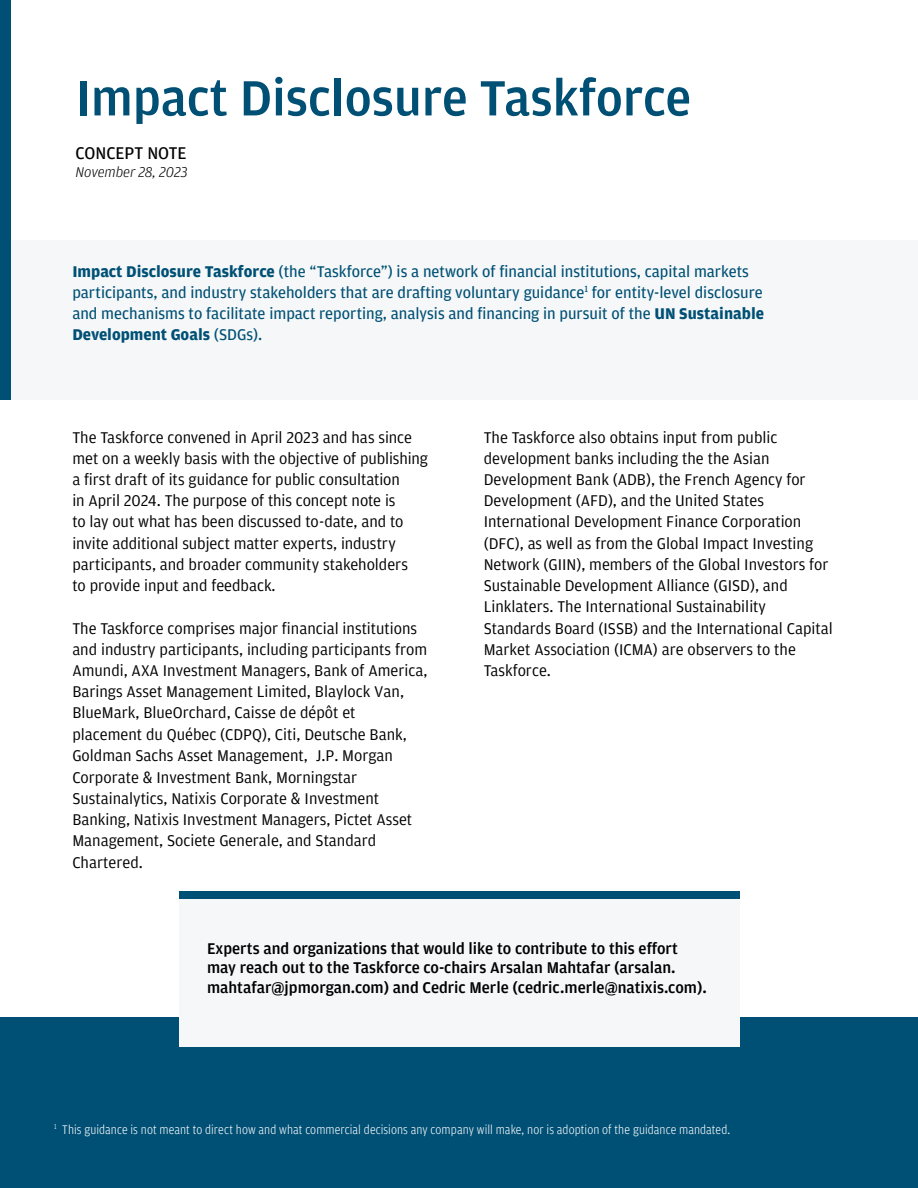
<style>
.page{position:relative;width:918px;height:1188px;background:#fff}
.page>*{position:absolute;margin:0;border:0;box-sizing:border-box;transform-origin:0 0}
.t1{font:500 52.5px "Amplitude";color:#005075}
.t2{font:18px "Amplitude";color:#000}
.t3{font:16.5px/21.1px "Amplitude";color:#000}
.t4{font:16.5px/21px "Amplitude";color:#005075}
.t5{font:500 16.5px/19.5px "Amplitude";color:#000}
.t6{font:italic 300 15px "Amplitude";color:#000}
.t7{font:300 13.2px "Amplitude";letter-spacing:.005em;color:#fff;scale:.91 1}
.s1{font-weight:700}
</style>
<div class="page">
<div style="left:0;top:240px;width:918px;height:160px;background:#f5f7f8"></div>
<div style="left:0;top:1017px;width:918px;height:171px;background:#005075"></div>
<div style="left:179px;top:894px;width:561px;height:153px;background:#f5f7f8"></div>
<div style="left:179px;top:891px;width:561px;height:8px;background:#005075"></div>
<div style="left:0;top:0;width:10px;height:400px;background:#005075"></div>
<p class="t1" style="left:76px;top:65px;width:617px">Impact Disclosure Taskforce</p>
<p class="t2" style="left:76px;top:141px;width:113px">CONCEPT NOTE</p>
<p class="t6" style="left:76px;top:164px;width:114px">November 28, 2023</p>
<p class="t4" style="left:72px;top:260px;width:693px"><span class="s1">Impact Disclosure Taskforce</span> (the “Taskforce”) is a network of financial institutions, capital markets participants, and industry stakeholders that are drafting voluntary guidance<sup>1</sup> for entity-level disclosure and mechanisms to facilitate impact reporting, analysis and financing in pursuit of the <span class="s1">UN Sustainable Development Goals</span> (SDGs).</p>
<p class="t3" style="left:72px;top:427px;width:357px">The Taskforce convened in April 2023 and has since met on a weekly basis with the objective of publishing a first draft of its guidance for public consultation<br>in April 2024. The purpose of this concept note is<br>to lay out what has been discussed to-date, and to invite additional subject matter experts, industry participants, and broader community stakeholders<br>to provide input and feedback.</p>
<p class="t3" style="left:72px;top:618px;width:357px">The Taskforce comprises major financial institutions and industry participants, including participants from Amundi, AXA Investment Managers, Bank of America, Barings Asset Management Limited, Blaylock Van, BlueMark, BlueOrchard, Caisse de dépôt et placement du Québec (CDPQ), Citi, Deutsche Bank, Goldman Sachs Asset Management, J.P. Morgan Corporate &amp; Investment Bank, Morningstar Sustainalytics, Natixis Corporate &amp; Investment Banking, Natixis Investment Managers, Pictet Asset Management, Societe Generale, and Standard Chartered.</p>
<p class="t3" style="left:484px;top:427px;width:351px">The Taskforce also obtains input from public development banks including the the Asian Development Bank (ADB), the French Agency for Development (AFD), and the United States International Development Finance Corporation (DFC), as well as from the Global Impact Investing Network (GIIN), members of the Global Investors for Sustainable Development Alliance (GISD), and Linklaters. The International Sustainability Standards Board (ISSB) and the International Capital Market Association (ICMA) are observers to the Taskforce.</p>
<p class="t5" style="left:207px;top:938px;width:501px">Experts and organizations that would like to contribute to this effort may reach out to the Taskforce co-chairs Arsalan Mahtafar (arsalan. mahtafar@jpmorgan.com) and Cedric Merle (cedric.merle@natixis.com).</p>
<p class="t7" style="left:54px;top:1121px;width:745px"><sup>1</sup> This guidance is not meant to direct how and what commercial decisions any company will make, nor is adoption of the guidance mandated.</p>
</div>
